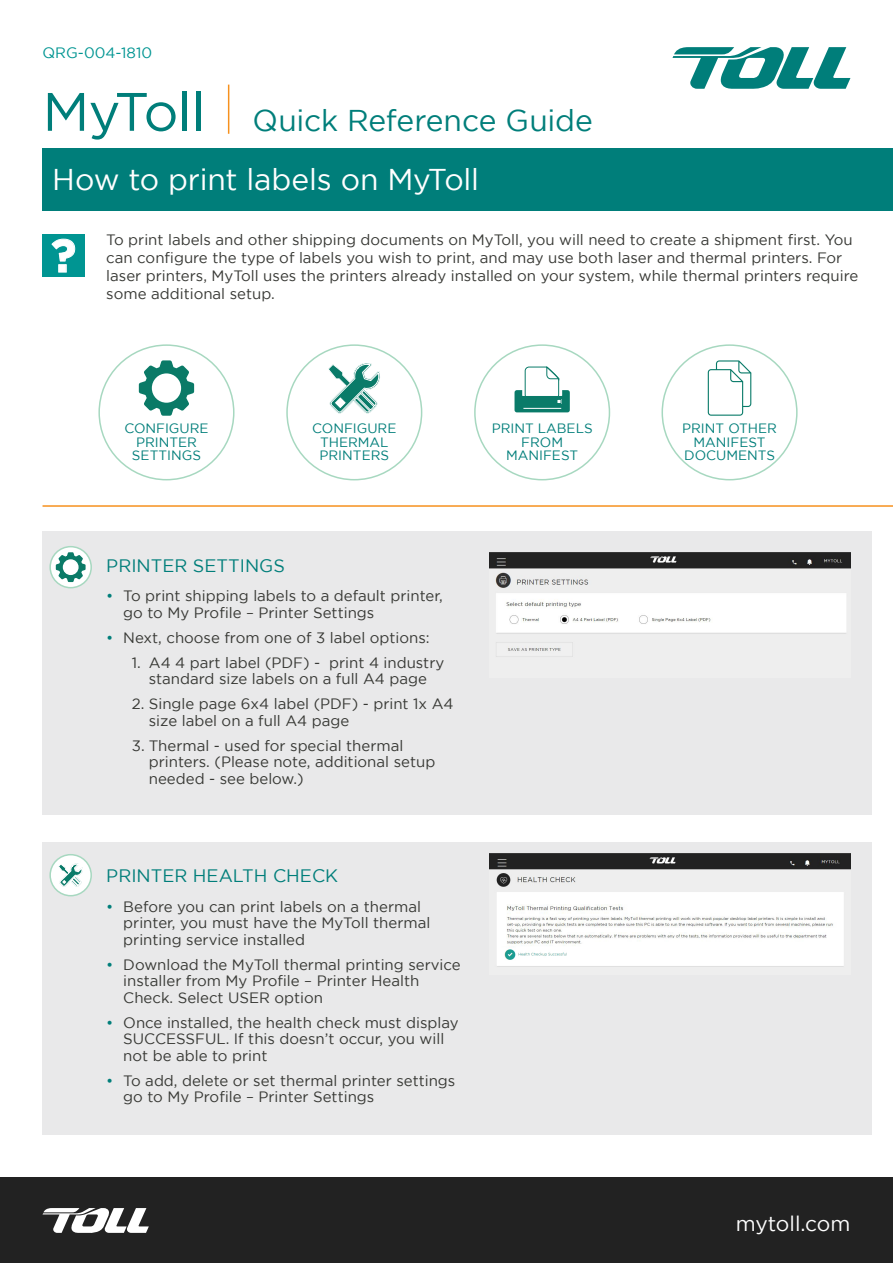
<style>
.page{position:relative;width:893px;height:1263px;background:#fff}
.page>*{position:absolute;margin:0;border:0;box-sizing:border-box;transform-origin:0 0}
.t1{font:54px "Gotham";letter-spacing:-.02em;color:#007e7a}
.t2{font:700 46.5px "Gotham";color:#fff}
.t3{font:30px "Gotham";letter-spacing:-.01em;color:#fff}
.t4{font:30px "Gotham";letter-spacing:-.01em;color:#007e7a}
.t5{font:21px "Gotham";color:#fff}
.Heading_points{font:18px "Gotham";color:#007e7a}
.t6{font:15px/16.5px "Gotham";color:#373834}
.t7{font:15px "Gotham";color:#009592}
.t8{font:13.5px/13.5px "Gotham";color:#007e7a;text-align:center}
.s1{color:#007e7a}
</style>
<div class="page">
<div style="left:0;top:1178px;width:893px;height:85px;background:#222"></div>
<svg style="left:43px;top:1208px;width:106px;height:25px"></svg>
<div style="left:43px;top:148px;width:850px;height:63px;background:#007e7a"></div>
<hr style="left:228px;top:85px;width:1px;height:49px;background:#f6911e">
<div style="left:43px;top:234px;width:42px;height:42px;background:#009592"></div>
<svg style="left:51px;top:238px;width:24px;height:35px"></svg>
<hr style="left:43px;top:505px;width:850px;height:2px;background:#f6911e">
<svg style="left:672px;top:47px;width:178px;height:42px"></svg>
<svg style="left:139px;top:360px;width:55px;height:56px"></svg>
<div style="left:153px;top:375px;width:27px;height:26px;background:#fff;border-radius:50%"></div>
<div style="left:152px;top:373px;width:29px;height:30px;border:3px solid #fff;border-radius:50%"></div>
<svg style="left:514px;top:366px;width:56px;height:46px"></svg>
<hr style="left:523px;top:408px;width:38px;height:1px;background:#fff">
<svg style="left:328px;top:363px;width:52px;height:51px"></svg>
<svg style="left:708px;top:360px;width:43px;height:56px"></svg>
<div style="left:43px;top:531px;width:829px;height:284px;background:#e9e9ea"></div>
<svg style="left:50px;top:547px;width:41px;height:41px"></svg>
<div style="left:49px;top:546px;width:43px;height:42px;border:2px solid #a7d8c0;border-radius:50%"></div>
<img style="left:489px;top:553px;width:361px;height:98px">
<svg style="left:56px;top:552px;width:30px;height:30px"></svg>
<div style="left:64px;top:560px;width:14px;height:14px;background:#fff;border-radius:50%"></div>
<div style="left:63px;top:559px;width:16px;height:16px;border:1px solid #fff;border-radius:50%"></div>
<div style="left:43px;top:842px;width:829px;height:292px;background:#e9e9ea"></div>
<div style="left:50px;top:855px;width:41px;height:41px;background:#fff;border-radius:50%"></div>
<div style="left:49px;top:854px;width:43px;height:42px;border:2px solid #a7d8c0;border-radius:50%"></div>
<img style="left:489px;top:854px;width:361px;height:112px">
<svg style="left:59px;top:863px;width:24px;height:24px"></svg>
<p class="t7" style="left:43px;top:44px;width:111px">QRG-004-1810</p>
<p class="t1" style="left:43px;top:82px;width:164px">MyToll</p>
<p class="t4" style="left:253px;top:104px;width:342px">Quick Reference Guide</p>
<p class="t3" style="left:52px;top:163px;width:428px">How to print labels on MyToll</p>
<p class="t6" style="left:106px;top:230px;width:754px;line-height:18px">To print labels and other shipping documents on MyToll, you will need to create a shipment first. You can configure the type of labels you wish to print, and may use both laser and thermal printers. For laser printers, MyToll uses the printers already installed on your system, while thermal printers require some additional setup.</p>
<p class="t2" style="left:51px;top:229px;width:27px">?</p>
<p class="t8" style="left:124px;top:421px;width:86px">CONFIGURE</p>
<p class="t8" style="left:136px;top:435px;width:62px">PRINTER</p>
<p class="t8" style="left:132px;top:448px;width:70px">SETTINGS</p>
<p class="t8" style="left:312px;top:421px;width:86px">CONFIGURE</p>
<p class="t8" style="left:320px;top:435px;width:70px">THERMAL</p>
<p class="t8" style="left:320px;top:448px;width:71px">PRINTERS</p>
<p class="t8" style="left:492px;top:421px;width:102px">PRINT LABELS</p>
<p class="t8" style="left:521px;top:435px;width:43px">FROM</p>
<p class="t8" style="left:506px;top:448px;width:74px">MANIFEST</p>
<p class="Heading_points" style="left:106px;top:556px;width:180px">PRINTER SETTINGS</p>
<p class="t6" style="left:123px;top:587px;width:321px;text-indent:-17px"><span class="s1">•</span> To print shipping labels to a default printer, go to My Profile – Printer Settings</p>
<p class="t6" style="left:106px;top:629px;width:325px"><span class="s1">•</span> Next, choose from one of 3 label options:</p>
<p class="t6" style="left:132px;top:654px;width:314px;text-align:center">1. A4 4 part label (PDF) - print 4 industry standard size labels on a full A4 page</p>
<p class="t6" style="left:149px;top:695px;width:306px;text-indent:-17px">2. Single page 6x4 label (PDF) - print 1x A4 size label on a full A4 page</p>
<p class="t6" style="left:149px;top:737px;width:288px;text-indent:-17px">3. Thermal - used for special thermal printers. (Please note, additional setup needed - see below.)</p>
<p class="Heading_points" style="left:106px;top:866px;width:233px">PRINTER HEALTH CHECK</p>
<p class="t6" style="left:123px;top:898px;width:309px;text-indent:-17px"><span class="s1">•</span> Before you can print labels on a thermal printer, you must have the MyToll thermal printing service installed</p>
<p class="t6" style="left:123px;top:956px;width:339px;text-indent:-17px"><span class="s1">•</span> Download the MyToll thermal printing service installer from My Profile – Printer Health<br>Check. Select USER option</p>
<p class="t6" style="left:123px;top:1014px;width:337px;text-indent:-17px"><span class="s1">•</span> Once installed, the health check must display<br>SUCCESSFUL. If this doesn’t occur, you will not be able to print</p>
<p class="t6" style="left:123px;top:1072px;width:334px;text-indent:-17px"><span class="s1">•</span> To add, delete or set thermal printer settings go to My Profile – Printer Settings</p>
<p class="t8" style="left:682px;top:421px;width:96px">PRINT OTHER<br>MANIFEST</p>
<p class="t8" style="left:684px;top:448px;width:92px">DOCUMENTS</p>
<h3 class="t5" style="left:736px;top:1212px;width:116px">mytoll.com</h3>
</div>
